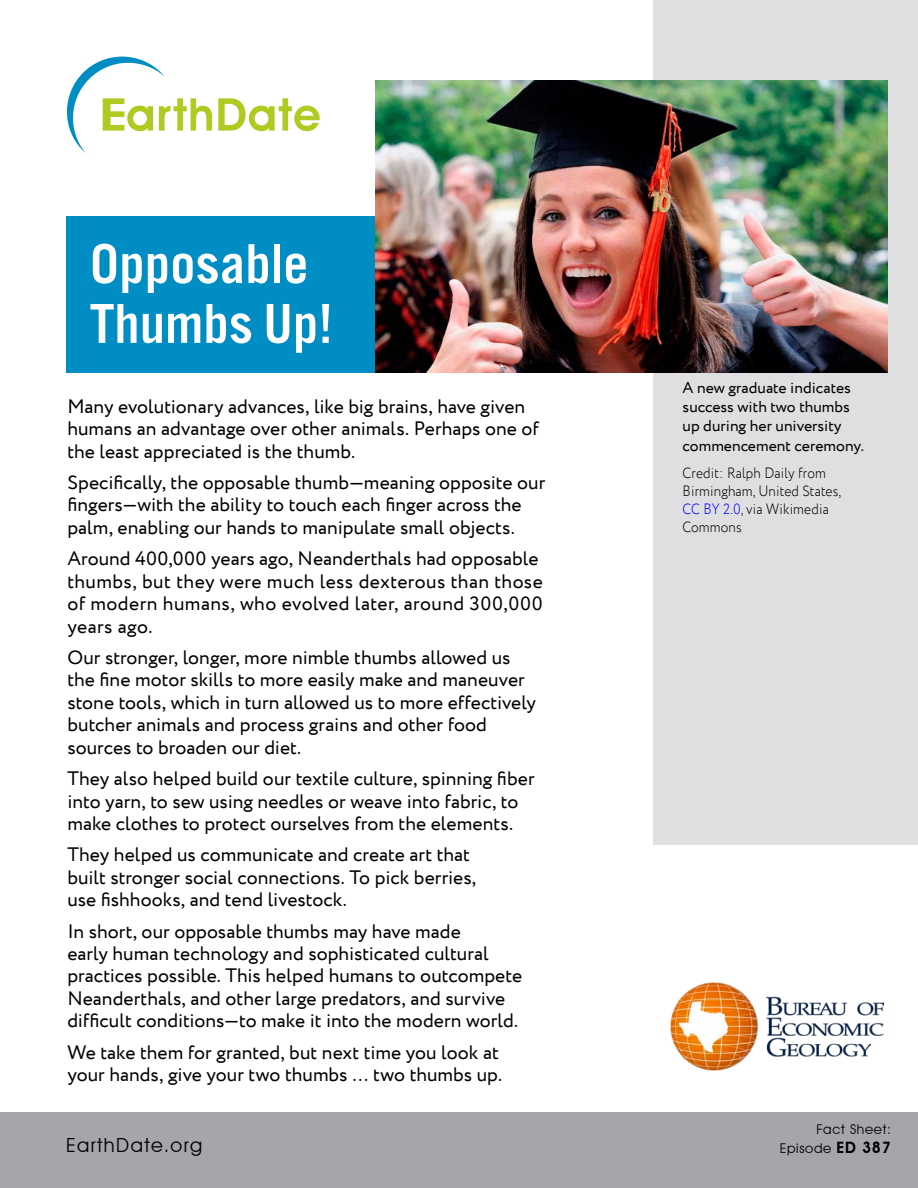
<style>
.page{position:relative;width:918px;height:1188px;background:#fff}
.page>*{position:absolute;margin:0;border:0;box-sizing:border-box;transform-origin:0 0}
.t1{font:58.35px/59.8px "Alternate Got No 3 D";letter-spacing:.01em;color:#fff;scale:1.1 1}
.t2{font:19.5px/22.4px "Circe";color:#000}
.t3{font:19.5px "Avant Garde IT Cby BT";letter-spacing:.075em;color:#000}
.t4{font:15.75px/19.5px "Circe";color:#000}
.t5{font:300 15px/18px "Circe";letter-spacing:.01em;color:#000;scale:.9 1}
.t6{font:13.5px/18.9px "Avant Garde IT Cby BT";letter-spacing:.05em;color:#000;text-align:right}
.s1{color:#00f}
.s2{font-weight:600;font-size:15.75px}
</style>
<div class="page">
<div style="left:66px;top:216px;width:833px;height:156px;background:#008dc4"></div>
<div style="left:653px;top:0;width:265px;height:845px;background:#dfdee0"></div>
<svg style="left:67px;top:56px;width:145px;height:97px"></svg>
<svg style="left:218px;top:98px;width:102px;height:33px"></svg>
<img style="left:671px;top:983px;width:213px;height:88px">
<div style="left:0;top:1112px;width:918px;height:76px;background:#a5a5aa"></div>
<img style="left:375px;top:80px;width:513px;height:292px">
<h1 class="t1" style="left:90px;top:234px;width:222px">Opposable<br>Thumbs Up!</h1>
<p class="t2" style="left:67px;top:396px;width:473px">Many evolutionary advances, like big brains, have given humans an advantage over other animals. Perhaps one of the least appreciated is the thumb.</p>
<p class="t2" style="left:67px;top:472px;width:479px">Specifically, the opposable thumb—meaning opposite our fingers—with the ability to touch each finger across the palm, enabling our hands to manipulate small objects.</p>
<p class="t2" style="left:67px;top:548px;width:477px">Around 400,000 years ago, Neanderthals had opposable thumbs, but they were much less dexterous than those of modern humans, who evolved later, around 300,000 years ago.</p>
<p class="t2" style="left:67px;top:647px;width:470px">Our stronger, longer, more nimble thumbs allowed us the fine motor skills to more easily make and maneuver stone tools, which in turn allowed us to more effectively butcher animals and process grains and other food sources to broaden our diet.</p>
<p class="t2" style="left:67px;top:768px;width:469px">They also helped build our textile culture, spinning fiber into yarn, to sew using needles or weave into fabric, to make clothes to protect ourselves from the elements.</p>
<p class="t2" style="left:67px;top:844px;width:410px">They helped us communicate and create art that built stronger social connections. To pick berries, use fishhooks, and tend livestock.</p>
<p class="t2" style="left:67px;top:920px;width:456px">In short, our opposable thumbs may have made<br>early human technology and sophisticated cultural practices possible. This helped humans to outcompete Neanderthals, and other large predators, and survive difficult conditions—to make it into the modern world.</p>
<p class="t2" style="left:67px;top:1041px;width:436px">We take them for granted, but next time you look at your hands, give your two thumbs … two thumbs up.</p>
<p class="t3" style="left:66px;top:1134px;width:138px">EarthDate.org</p>
<p class="t4" style="left:683px;top:378px;width:183px">A new graduate indicates success with two thumbs up during her university commencement ceremony.</p>
<p class="t5" style="left:683px;top:464px;width:178px">Credit: Ralph Daily from<br>Birmingham, United States,<br><span class="s1">CC BY 2.0</span>, via Wikimedia<br>Commons</p>
<p class="t6" style="left:780px;top:1120px;width:113px">Fact Sheet:<br>Episode <span class="s2">ED 387</span></p>
</div>
